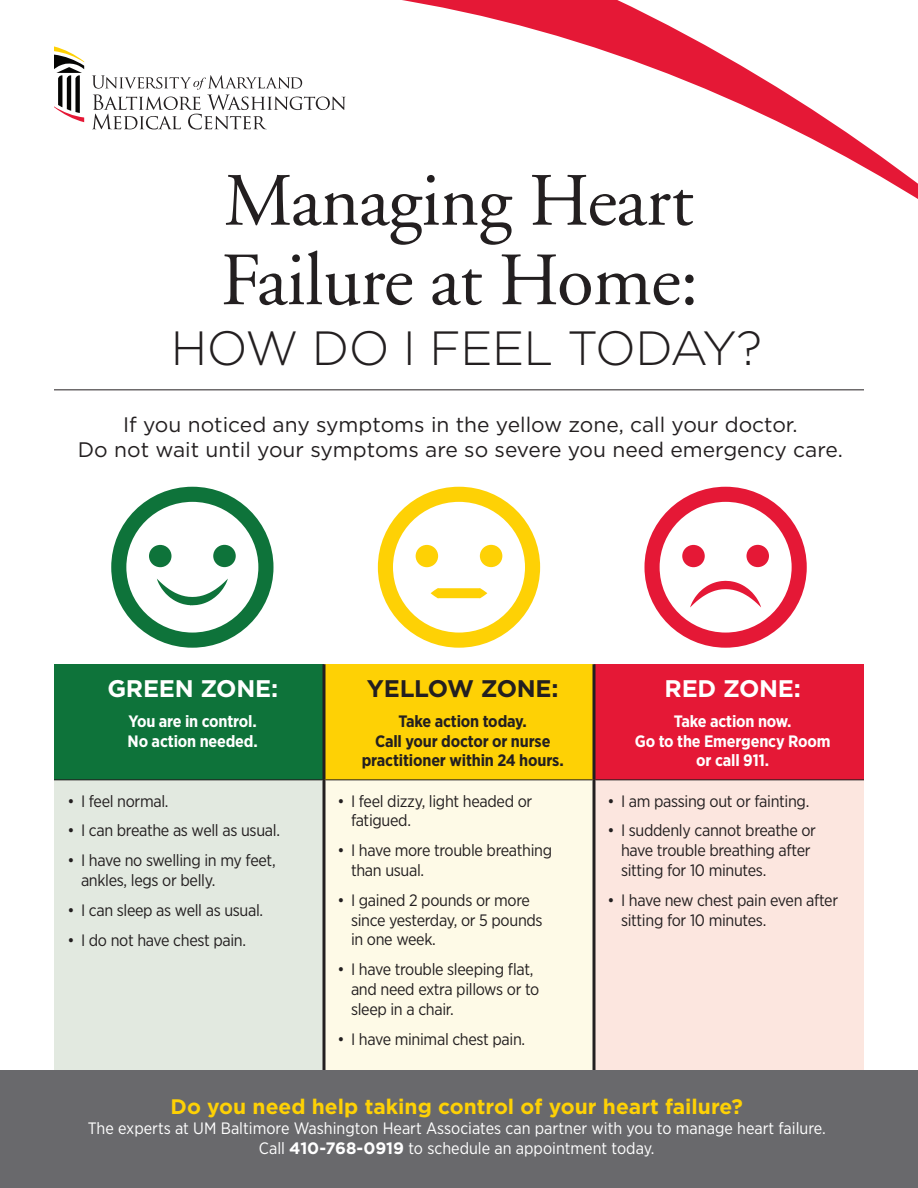
<style>
.page{position:relative;width:918px;height:1188px;background:#fff}
.page>*{position:absolute;margin:0;border:0;box-sizing:border-box;transform-origin:0 0}
.t1{font:75px/79.5px "Adobe Garamond";letter-spacing:-.01em;color:#231f20}
.t2{font:300 48px "Gotham";letter-spacing:-.01em;color:#231f20}
.t3{font:700 24px "Gotham";letter-spacing:-.01em;color:#fff}
.t4{font:700 24px "Gotham";letter-spacing:-.01em;color:#231f20}
.t5{font:21px/25.5px "Gotham";color:#231f20;text-align:center}
.t6{font:700 21px "Gotham";color:#fed105}
.t7{font:16.5px/19.8px "Gotham Narrow";letter-spacing:-.02em;color:#231f20}
.t8{font:16.5px "Gotham Narrow";color:#fff}
.t9{font:700 16.5px/19.8px "Gotham Narrow";letter-spacing:-.01em;color:#fff}
.t10{font:700 16.5px/19.8px "Gotham Narrow";letter-spacing:-.01em;color:#231f20;text-align:center}
.s1{font-family:"Gotham";font-weight:700}
</style>
<div class="page">
<svg style="left:54px;top:46px;width:30px;height:76px"></svg>
<svg style="left:92px;top:75px;width:254px;height:55px"></svg>
<svg style="left:402px;top:0;width:516px;height:199px"></svg>
<div style="left:378px;top:487px;width:162px;height:161px;border:15px solid #fed105;border-radius:50%"></div>
<div style="left:416px;top:545px;width:22px;height:22px;background:#fed105;border-radius:50%"></div>
<div style="left:480px;top:545px;width:22px;height:22px;background:#fed105;border-radius:50%"></div>
<svg style="left:431px;top:588px;width:56px;height:10px"></svg>
<div style="left:111px;top:487px;width:163px;height:161px;border:15px solid #0e733a;border-radius:50%"></div>
<div style="left:149px;top:545px;width:22px;height:22px;background:#0e733a;border-radius:50%"></div>
<div style="left:213px;top:545px;width:23px;height:22px;background:#0e733a;border-radius:50%"></div>
<svg style="left:157px;top:579px;width:71px;height:26px"></svg>
<div style="left:644px;top:487px;width:163px;height:161px;border:15px solid #e51836;border-radius:50%"></div>
<div style="left:682px;top:545px;width:23px;height:22px;background:#e51836;border-radius:50%"></div>
<div style="left:747px;top:545px;width:22px;height:22px;background:#e51836;border-radius:50%"></div>
<svg style="left:690px;top:581px;width:71px;height:27px"></svg>
<div style="left:54px;top:664px;width:270px;height:116px;background:#0e733a"></div>
<div style="left:324px;top:664px;width:270px;height:116px;background:#fed105"></div>
<div style="left:594px;top:664px;width:270px;height:116px;background:#e51836"></div>
<div style="left:54px;top:780px;width:270px;height:290px;background:#e2e9e0"></div>
<div style="left:324px;top:780px;width:270px;height:290px;background:#fefae7"></div>
<div style="left:594px;top:780px;width:270px;height:290px;background:#fce6df"></div>
<hr style="left:54px;top:780px;width:268px;height:1px;background:#231f20">
<hr style="left:326px;top:780px;width:266px;height:1px;background:#231f20">
<hr style="left:596px;top:780px;width:268px;height:1px;background:#231f20">
<svg style="left:322px;top:664px;width:4px;height:116px"></svg>
<svg style="left:592px;top:664px;width:4px;height:116px"></svg>
<svg style="left:322px;top:780px;width:4px;height:290px"></svg>
<svg style="left:592px;top:780px;width:4px;height:290px"></svg>
<hr style="left:54px;top:389px;width:810px;height:1px;background:#231f20">
<div style="left:0;top:1070px;width:918px;height:118px;background:#69696c"></div>
<p class="t1" style="left:221px;top:163px;width:479px">Managing Heart<br>Failure at Home:</p>
<p class="t2" style="left:171px;top:318px;width:593px">HOW DO I FEEL TODAY?</p>
<p class="t5" style="left:78px;top:411px;width:766px">If you noticed any symptoms in the yellow zone, call your doctor.<br>Do not wait until your symptoms are so severe you need emergency care.</p>
<p class="t3" style="left:107px;top:673px;width:172px">GREEN ZONE:</p>
<p class="t9" style="left:128px;top:711px;width:132px">You are in control.<br>No action needed.</p>
<p class="t7" style="left:68px;top:791px;width:103px">• I feel normal.</p>
<p class="t7" style="left:68px;top:820px;width:214px">• I can breathe as well as usual.</p>
<p class="t7" style="left:81px;top:850px;width:196px;text-indent:-14px">• I have no swelling in my feet, ankles, legs or belly.</p>
<p class="t7" style="left:68px;top:900px;width:197px">• I can sleep as well as usual.</p>
<p class="t7" style="left:68px;top:929px;width:180px">• I do not have chest pain.</p>
<p class="t4" style="left:367px;top:673px;width:193px">YELLOW ZONE:</p>
<p class="t10" style="left:362px;top:711px;width:203px">Take action today.<br>Call your doctor or nurse practitioner within 24 hours.</p>
<p class="t7" style="left:351px;top:791px;width:183px;text-indent:-14px">• I feel dizzy, light headed or fatigued.</p>
<p class="t7" style="left:351px;top:840px;width:203px;text-indent:-14px">• I have more trouble breathing than usual.</p>
<p class="t7" style="left:351px;top:890px;width:193px;text-indent:-14px">• I gained 2 pounds or more since yesterday, or 5 pounds in one week.</p>
<p class="t7" style="left:351px;top:959px;width:190px;text-indent:-14px">• I have trouble sleeping flat, and need extra pillows or to sleep in a chair.</p>
<p class="t7" style="left:338px;top:1028px;width:189px">• I have minimal chest pain.</p>
<p class="t3" style="left:665px;top:673px;width:138px">RED ZONE:</p>
<p class="t9" style="left:635px;top:711px;width:197px;text-align:center">Take action now.<br>Go to the Emergency Room or call 911.</p>
<p class="t7" style="left:608px;top:791px;width:203px">• I am passing out or fainting.</p>
<p class="t7" style="left:621px;top:820px;width:197px;text-indent:-14px">• I suddenly cannot breathe or have trouble breathing after sitting for 10 minutes.</p>
<p class="t7" style="left:621px;top:890px;width:219px;text-indent:-14px">• I have new chest pain even after sitting for 10 minutes.</p>
<p class="t6" style="left:171px;top:1093px;width:574px">Do you need help taking control of your heart failure?</p>
<p class="t8" style="left:88px;top:1118px;width:740px">The experts at UM Baltimore Washington Heart Associates can partner with you to manage heart failure.</p>
<p class="t8" style="left:259px;top:1138px;width:397px">Call <span class="s1">410-768-0919</span> to schedule an appointment today.</p>
</div>
